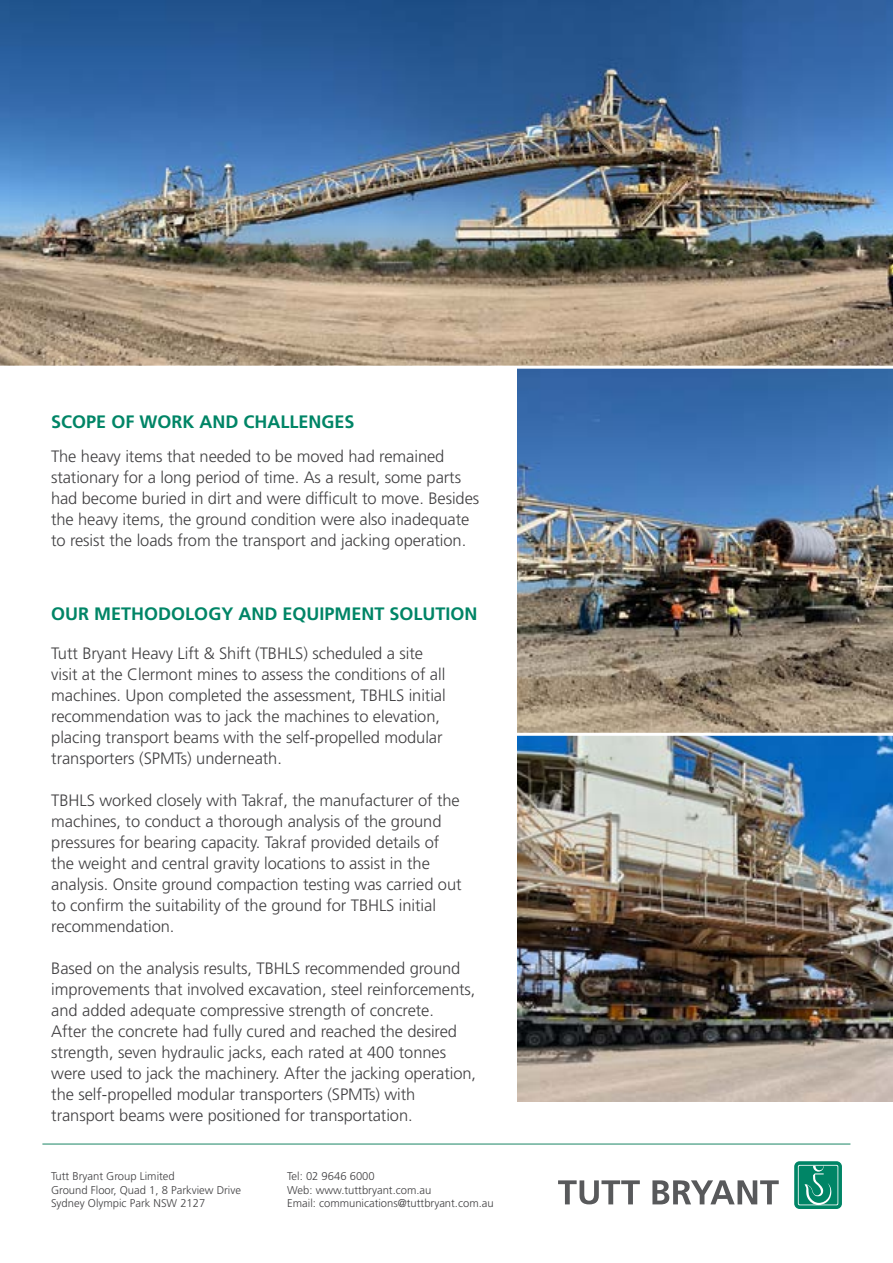
<style>
.page{position:relative;width:893px;height:1263px;background:#fff}
.page>*{position:absolute;margin:0;border:0;box-sizing:border-box;transform-origin:0 0}
.t1{font:18px "Frutiger LT 65 Bd";color:#008566}
.t2{font:300 16.5px/21px "Frutiger LT Std";letter-spacing:-.005em;color:#414042}
.t3{font:300 11.25px/13.5px "Frutiger LT Std";color:#414042}
</style>
<div class="page">
<hr style="left:42px;top:1143px;width:808px;height:2px;background:#007853">
<svg style="left:558px;top:1180px;width:82px;height:24px"></svg>
<svg style="left:652px;top:1180px;width:127px;height:24px"></svg>
<svg style="left:794px;top:1161px;width:48px;height:48px;background:#28987e"></svg>
<img style="left:0;top:0;width:893px;height:366px">
<img style="left:518px;top:369px;width:375px;height:364px">
<img style="left:518px;top:736px;width:375px;height:365px">
<p class="t1" style="left:51px;top:411px;width:305px">SCOPE OF WORK AND CHALLENGES</p>
<p class="t2" style="left:51px;top:446px;width:430px">The heavy items that needed to be moved had remained stationary for a long period of time. As a result, some parts had become buried in dirt and were difficult to move. Besides the heavy items, the ground condition were also inadequate to resist the loads from the transport and jacking operation.</p>
<p class="t1" style="left:51px;top:603px;width:428px">OUR METHODOLOGY AND EQUIPMENT SOLUTION</p>
<p class="t2" style="left:51px;top:643px;width:396px">Tutt Bryant Heavy Lift &amp; Shift (TBHLS) scheduled a site visit at the Clermont mines to assess the conditions of all machines. Upon completed the assessment, TBHLS initial recommendation was to jack the machines to elevation, placing transport beams with the self-propelled modular transporters (SPMTs) underneath.</p>
<p class="t2" style="left:51px;top:790px;width:412px">TBHLS worked closely with Takraf, the manufacturer of the machines, to conduct a thorough analysis of the ground pressures for bearing capacity. Takraf provided details of the weight and central gravity locations to assist in the analysis. Onsite ground compaction testing was carried out to confirm the suitability of the ground for TBHLS initial recommendation.</p>
<p class="t2" style="left:51px;top:958px;width:426px">Based on the analysis results, TBHLS recommended ground improvements that involved excavation, steel reinforcements, and added adequate compressive strength of concrete.<br>After the concrete had fully cured and reached the desired strength, seven hydraulic jacks, each rated at 400 tonnes were used to jack the machinery. After the jacking operation, the self-propelled modular transporters (SPMTs) with transport beams were positioned for transportation.</p>
<p class="t3" style="left:51px;top:1170px;width:192px">Tutt Bryant Group Limited<br>Ground Floor, Quad 1, 8 Parkview Drive<br>Sydney Olympic Park NSW 2127</p>
<p class="t3" style="left:287px;top:1170px;width:208px">Tel: 02 9646 6000<br>Web: www.tuttbryant.com.au<br>Email: communications@tuttbryant.com.au</p>
</div>
